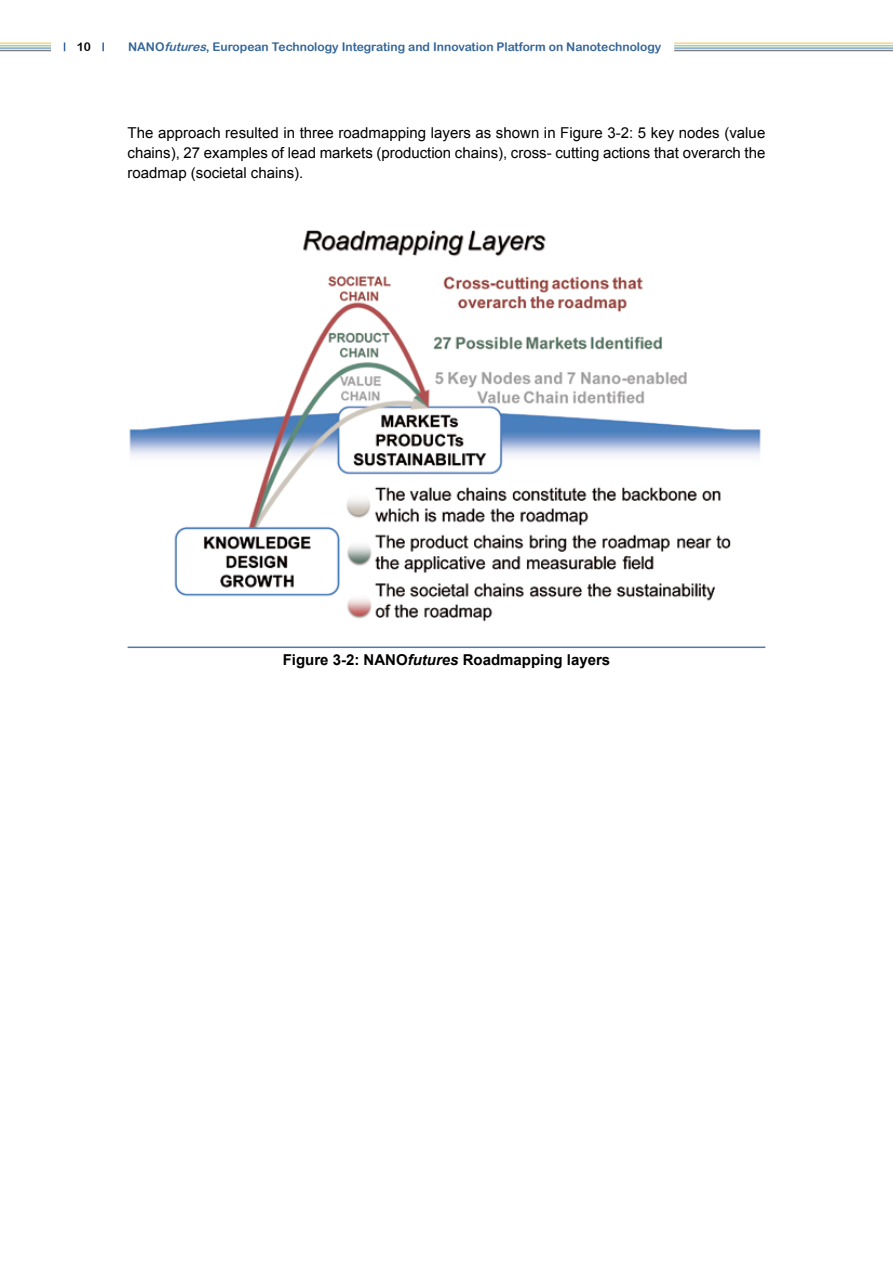
<style>
.page{position:relative;width:893px;height:1263px;background:#fff}
.page>*{position:absolute;margin:0;border:0;box-sizing:border-box;transform-origin:0 0}
.t1{font:15px/19.5px "Arial";color:#000;text-align:justify}
.t2{font:700 15px "Arial";color:#000}
.t3{font:12px "Arial Rounded MT Bold";color:#346598}
.t4{font:12px "Arial Rounded MT Bold";color:#000}
.s1{font-style:italic}
</style>
<div class="page">
<svg style="left:102px;top:43px;width:2px;height:8px"></svg>
<hr style="left:0;top:45px;width:51px;height:1px;background:#44a12b">
<hr style="left:0;top:43px;width:51px;height:1px;background:#f7a800">
<hr style="left:0;top:47px;width:51px;height:2px;background:#004c98">
<hr style="left:0;top:50px;width:51px;height:1px;background:#000">
<hr style="left:674px;top:45px;width:219px;height:1px;background:#44a12b">
<hr style="left:674px;top:43px;width:219px;height:1px;background:#f7a800">
<hr style="left:674px;top:47px;width:219px;height:2px;background:#004c98">
<hr style="left:674px;top:50px;width:219px;height:1px;background:#000">
<hr style="left:128px;top:646px;width:637px;height:2px;background:#517aa9">
<img style="left:129px;top:230px;width:632px;height:392px">
<p class="t4" style="left:77px;top:40px;width:16px">10</p>
<p class="t3" style="left:128px;top:40px;width:535px">NANO<span class="s1">futures</span>, European Technology Integrating and Innovation Platform on Nanotechnology</p>
<p class="t1" style="left:128px;top:124px;width:639px">The approach resulted in three roadmapping layers as shown in Figure 3-2: 5 key nodes (value chains), 27 examples of lead markets (production chains), cross- cutting actions that overarch the roadmap (societal chains).</p>
<p class="t2" style="left:283px;top:650px;width:329px">Figure 3-2: NANO<span class="s1">futures</span> Roadmapping layers</p>
</div>
